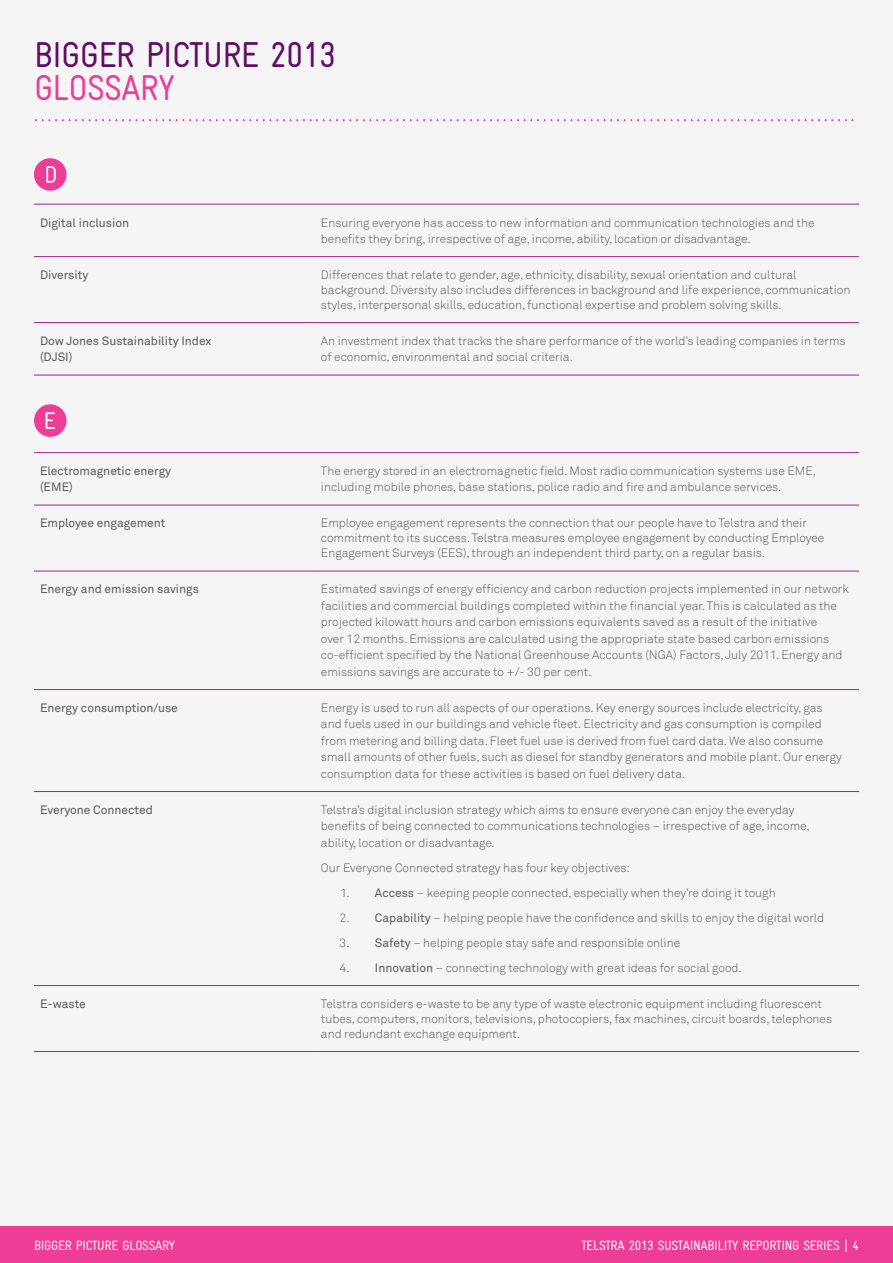
<style>
.page{position:relative;width:893px;height:1263px;background:#f5f5f5}
.page>*{position:absolute;margin:0;border:0;box-sizing:border-box;transform-origin:0 0}
.t1{font:condensed 36px "Gravur";letter-spacing:-.025em;color:#620c67}
.t2{font:condensed 36px "Gravur";color:#ee3d96}
.t3{font:condensed 13.5px "Gravur";letter-spacing:-.025em;color:#fff}
.t4{font:condensed 13.5px "Gravur";letter-spacing:-.025em;color:#fcfcfc}
.t5{font:300 12px/16.5px "Akkurat";color:#58595b}
.t6{font:12px/16.5px "Akkurat";color:#58595b}
.s1{font-weight:400}
.s2{color:#fcfcfc}
</style>
<div class="page">
<div style="left:0;top:1226px;width:893px;height:37px;background:#ee3d96"></div>
<svg style="left:35px;top:119px;width:819px;height:3px"></svg>
<div style="left:34px;top:158px;width:33px;height:33px;background:#ee3d96;border-radius:50%"></div>
<div style="left:34px;top:404px;width:33px;height:33px;background:#ee3d96;border-radius:50%"></div>
<hr style="left:34px;top:322px;width:281px;height:1px;background:#9f248f">
<hr style="left:315px;top:322px;width:544px;height:1px;background:#9f248f">
<hr style="left:34px;top:375px;width:281px;height:1px;background:#9f248f">
<hr style="left:315px;top:375px;width:544px;height:1px;background:#9f248f">
<hr style="left:34px;top:204px;width:281px;height:1px;background:#9f248f">
<hr style="left:315px;top:204px;width:544px;height:1px;background:#9f248f">
<hr style="left:34px;top:256px;width:281px;height:1px;background:#9f248f">
<hr style="left:315px;top:256px;width:544px;height:1px;background:#9f248f">
<hr style="left:34px;top:571px;width:281px;height:1px;background:#9f248f">
<hr style="left:315px;top:571px;width:544px;height:1px;background:#9f248f">
<hr style="left:34px;top:689px;width:281px;height:1px;background:#9f248f">
<hr style="left:315px;top:689px;width:544px;height:1px;background:#9f248f">
<hr style="left:34px;top:1051px;width:281px;height:1px;background:#9f248f">
<hr style="left:315px;top:1051px;width:544px;height:1px;background:#9f248f">
<hr style="left:34px;top:452px;width:281px;height:1px;background:#9f248f">
<hr style="left:315px;top:452px;width:544px;height:1px;background:#9f248f">
<hr style="left:34px;top:505px;width:281px;height:1px;background:#9f248f">
<hr style="left:315px;top:505px;width:544px;height:1px;background:#9f248f">
<hr style="left:34px;top:791px;width:281px;height:1px;background:#9f248f">
<hr style="left:315px;top:791px;width:544px;height:1px;background:#9f248f">
<hr style="left:34px;top:985px;width:281px;height:1px;background:#9f248f">
<hr style="left:315px;top:985px;width:544px;height:1px;background:#9f248f">
<svg style="left:46px;top:166px;width:10px;height:17px"></svg>
<svg style="left:46px;top:412px;width:9px;height:17px"></svg>
<h1 class="t1" style="left:34px;top:34px;width:35px">BIGGER</h1>
<h1 class="t1" style="left:146px;top:34px;width:34px">PICTURE</h1>
<h1 class="t1" style="left:270px;top:34px;width:68px">2013</h1>
<h1 class="t2" style="left:34px;top:67px;width:19px">GLOSSARY</h1>
<p class="t6" style="left:40px;top:214px;width:91px">Digital inclusion</p>
<p class="t5" style="left:321px;top:214px;width:495px">Ensuring everyone has access to new information and communication technologies and the benefits they bring, irrespective of age, income, ability, location or disadvantage.</p>
<p class="t6" style="left:40px;top:266px;width:50px">Diversity</p>
<p class="t5" style="left:321px;top:267px;width:531px;line-height:15px">Differences that relate to gender, age, ethnicity, disability, sexual orientation and cultural background. Diversity also includes differences in background and life experience, communication styles, interpersonal skills, education, functional expertise and problem solving skills.</p>
<p class="t6" style="left:40px;top:332px;width:173px">Dow Jones Sustainability Index (DJSI)</p>
<p class="t5" style="left:321px;top:332px;width:526px">An investment index that tracks the share performance of the world’s leading companies in terms of economic, environmental and social criteria.</p>
<p class="t6" style="left:40px;top:462px;width:133px">Electromagnetic energy (EME)</p>
<p class="t5" style="left:321px;top:462px;width:497px">The energy stored in an electromagnetic field. Most radio communication systems use EME, including mobile phones, base stations, police radio and fire and ambulance services.</p>
<p class="t6" style="left:40px;top:515px;width:127px">Employee engagement</p>
<p class="t5" style="left:321px;top:515px;width:505px;line-height:15px">Employee engagement represents the connection that our people have to Telstra and their commitment to its success. Telstra measures employee engagement by conducting Employee<br>Engagement Surveys (EES), through an independent third party, on a regular basis.</p>
<p class="t6" style="left:40px;top:581px;width:160px">Energy and emission savings</p>
<p class="t5" style="left:321px;top:581px;width:529px">Estimated savings of energy efficiency and carbon reduction projects implemented in our network facilities and commercial buildings completed within the financial year. This is calculated as the projected kilowatt hours and carbon emissions equivalents saved as a result of the initiative<br>over 12 months. Emissions are calculated using the appropriate state based carbon emissions co-efficient specified by the National Greenhouse Accounts (NGA) Factors, July 2011. Energy and emissions savings are accurate to +/- 30 per cent.</p>
<p class="t6" style="left:40px;top:699px;width:139px">Energy consumption/use</p>
<p class="t5" style="left:321px;top:699px;width:522px">Energy is used to run all aspects of our operations. Key energy sources include electricity, gas and fuels used in our buildings and vehicle fleet. Electricity and gas consumption is compiled from metering and billing data. Fleet fuel use is derived from fuel card data. We also consume small amounts of other fuels, such as diesel for standby generators and mobile plant. Our energy consumption data for these activities is based on fuel delivery data.</p>
<p class="t6" style="left:40px;top:801px;width:114px">Everyone Connected</p>
<p class="t5" style="left:321px;top:801px;width:490px">Telstra’s digital inclusion strategy which aims to ensure everyone can enjoy the everyday benefits of being connected to communications technologies – irrespective of age, income, ability, location or disadvantage.</p>
<p class="t5" style="left:321px;top:859px;width:311px">Our Everyone Connected strategy has four key objectives:</p>
<p class="t5" style="left:340px;top:884px;width:437px">1. <span class="s1">Access</span> – keeping people connected, especially when they’re doing it tough</p>
<p class="t5" style="left:340px;top:909px;width:486px">2. <span class="s1">Capability</span> – helping people have the confidence and skills to enjoy the digital world</p>
<p class="t5" style="left:340px;top:934px;width:342px">3. <span class="s1">Safety</span> – helping people stay safe and responsible online</p>
<p class="t5" style="left:340px;top:959px;width:404px">4. <span class="s1">Innovation</span> – connecting technology with great ideas for social good.</p>
<p class="t6" style="left:40px;top:995px;width:47px">E-waste</p>
<p class="t5" style="left:321px;top:996px;width:513px;line-height:15px">Telstra considers e-waste to be any type of waste electronic equipment including fluorescent tubes, computers, monitors, televisions, photocopiers, fax machines, circuit boards, telephones and redundant exchange equipment.</p>
<p class="t4" style="left:34px;top:1237px;width:143px">BIGGER PICTURE GLOSSARY</p>
<p class="t3" style="left:581px;top:1238px;width:8px">TELSTRA</p>
<p class="t3" style="left:629px;top:1238px;width:232px">2013 SUSTAINABILITY REPORTING SERIES <span class="s2">| 4</span></p>
</div>
